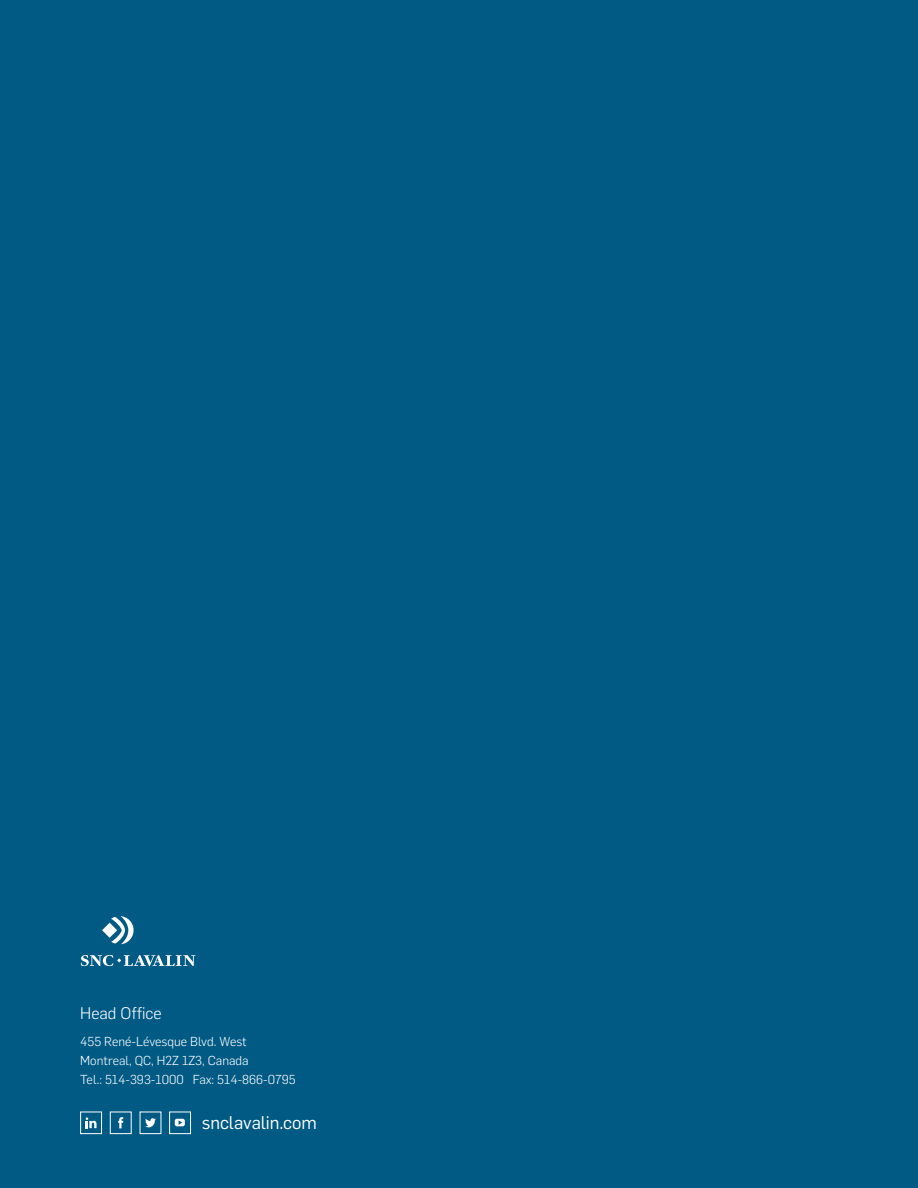
<style>
.page{position:relative;width:918px;height:1188px;background:#005a84}
.page>*{position:absolute;margin:0;border:0;box-sizing:border-box;transform-origin:0 0}
.t1{font:18px "Flama";letter-spacing:-.005em;color:#fff}
.t2{font:300 16.5px "Flama";color:#fff}
.t3{font:300 12.75px/18.8px "Flama";color:#fff}
</style>
<div class="page">
<div style="left:110px;top:1112px;width:22px;height:22px;border:1px solid #fff"></div>
<svg style="left:118px;top:1117px;width:5px;height:11px"></svg>
<svg style="left:145px;top:1118px;width:11px;height:9px"></svg>
<div style="left:80px;top:1112px;width:22px;height:22px;border:1px solid #fff"></div>
<svg style="left:86px;top:1117px;width:11px;height:11px"></svg>
<div style="left:169px;top:1112px;width:22px;height:22px;border:1px solid #fff"></div>
<svg style="left:175px;top:1119px;width:10px;height:7px"></svg>
<svg style="left:81px;top:955px;width:114px;height:11px"></svg>
<svg style="left:102px;top:916px;width:32px;height:28px"></svg>
<p class="t2" style="left:80px;top:1002px;width:83px">Head Office</p>
<p class="t3" style="left:80px;top:1032px;width:217px">455 René-Lévesque Blvd. West<br>Montreal, QC, H2Z 1Z3, Canada<br>Tel.: 514-393-1000 Fax: 514-866-0795</p>
<h1 class="t1" style="left:202px;top:1110px;width:116px">snclavalin.com</h1>
</div>
